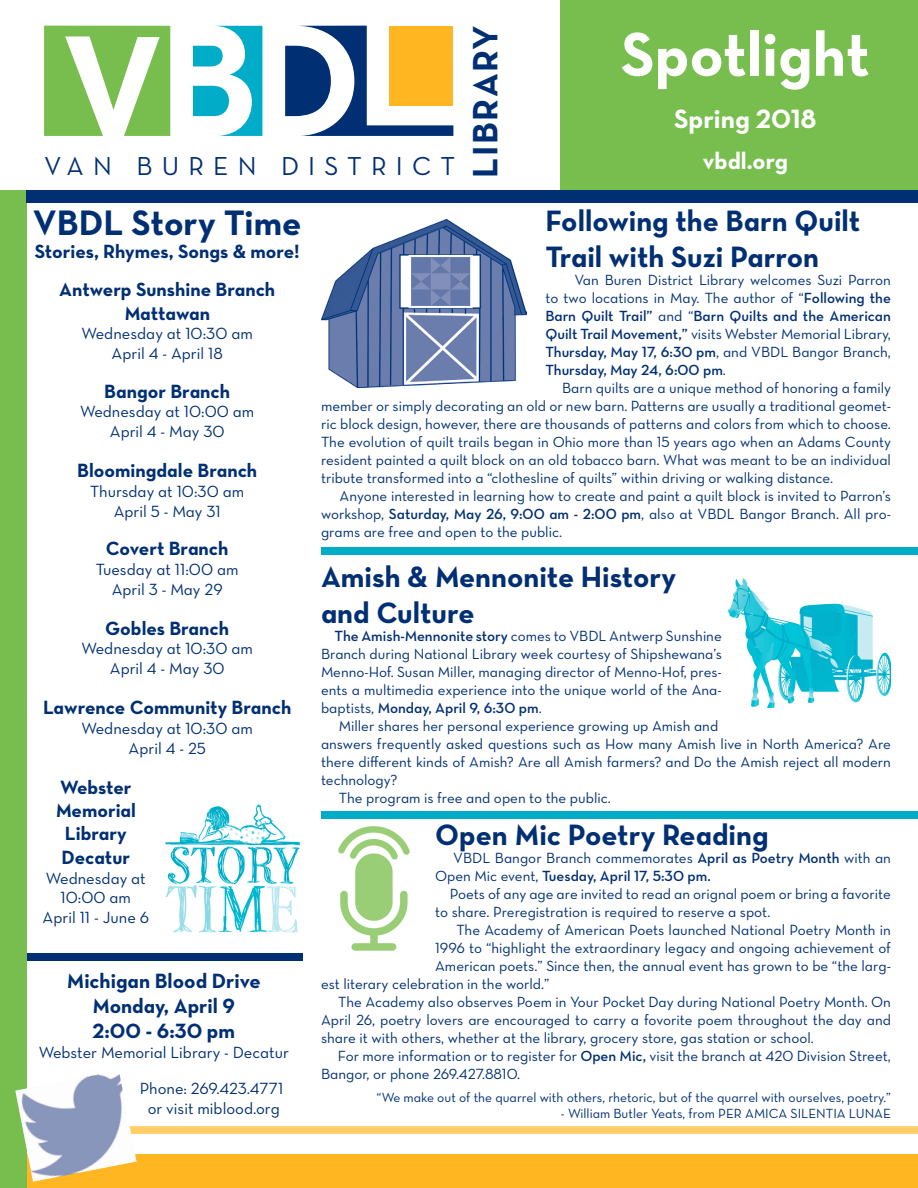
<style>
.page{position:relative;width:918px;height:1188px;background:#fff}
.page>*{position:absolute;margin:0;border:0;box-sizing:border-box;transform-origin:0 0}
.t1{font:63px "Neutra Text Bold Alt";color:#fff}
.t2{font:36px "Neutra Text Bold Alt";color:#002f73}
.t3{font:35.85px "Neutra Text Bold Alt";letter-spacing:.045em;color:#002f73}
.t4{font:30px/36px "Neutra Text Bold Alt";color:#002f73}
.t5{font:27px "Neutra Text Bold Alt";color:#fff}
.t6{font:26.4px "Neutra Text Book Alt";letter-spacing:.345em;color:#002f73}
.t7{font:24px "Neutra Text Bold Alt";color:#fff}
.t8{font:21px/25.2px "Neutra Text Bold Alt";color:#002f73;text-align:center}
.t9{font:19.5px/23.4px "Neutra Text Bold Alt";color:#002f73}
.t10{font:16.5px/19.8px "Neutra Text Book Alt";color:#002f73;text-align:center}
.t11{font:15px/18px "Neutra Text Book Alt";color:#002f73;text-align:justify}
.t12{font:13.5px "Neutra Text Book Alt";color:#002f73}
.s1{font-family:"Neutra Text Demi Alt"}
</style>
<div class="page">
<div style="left:25px;top:1125px;width:893px;height:10px;background:#fff;opacity:.75"></div>
<div style="left:559px;top:0;width:359px;height:191px;background:#77be4e"></div>
<div style="left:0;top:0;width:560px;height:192px;background:#fff"></div>
<svg style="left:285px;top:26px;width:168px;height:110px"></svg>
<svg style="left:193px;top:26px;width:69px;height:110px"></svg>
<svg style="left:44px;top:26px;width:126px;height:110px"></svg>
<div style="left:26px;top:1155px;width:892px;height:33px;background:#ffb620"></div>
<div style="left:0;top:190px;width:27px;height:998px;background:#77be4e"></div>
<div style="left:26px;top:190px;width:892px;height:13px;background:#002f73"></div>
<img style="left:15px;top:1074px;width:122px;height:108px">
<img style="left:321px;top:220px;width:205px;height:167px">
<div style="left:321px;top:547px;width:597px;height:7px;background:#00acc8"></div>
<img style="left:729px;top:578px;width:162px;height:129px">
<div style="left:321px;top:812px;width:597px;height:7px;background:#00acc8"></div>
<img style="left:338px;top:826px;width:72px;height:125px">
<img style="left:165px;top:804px;width:136px;height:129px">
<div style="left:27px;top:953px;width:276px;height:7px;background:#002f73"></div>
<p class="t6" style="left:44px;top:150px;width:412px">VAN BUREN DISTRICT</p>
<p class="t3" style="left:463px;top:178px;width:154px;rotate:-90deg">LIBRARY</p>
<p class="t1" style="left:621px;top:15px;width:250px">Spotlight</p>
<p class="t5" style="left:674px;top:102px;width:144px">Spring 2018</p>
<p class="t7" style="left:703px;top:146px;width:87px">vbdl.org</p>
<p class="t2" style="left:33px;top:200px;width:270px">VBDL Story Time</p>
<p class="t9" style="left:35px;top:240px;width:267px">Stories, Rhymes, Songs &amp; more!</p>
<p class="t9" style="left:59px;top:277px;width:218px">Antwerp Sunshine Branch</p>
<p class="t9" style="left:124px;top:301px;width:87px">Mattawan</p>
<p class="t10" style="left:81px;top:324px;width:173px">Wednesday at 10:30 am</p>
<p class="t10" style="left:112px;top:343px;width:113px">April 4 - April 18</p>
<p class="t9" style="left:104px;top:379px;width:128px">Bangor Branch</p>
<p class="t10" style="left:80px;top:402px;width:176px">Wednesday at 10:00 am</p>
<p class="t10" style="left:110px;top:421px;width:116px">April 4 - May 30</p>
<p class="t9" style="left:77px;top:458px;width:182px">Bloomingdale Branch</p>
<p class="t10" style="left:90px;top:481px;width:156px">Thursday at 10:30 am</p>
<p class="t10" style="left:114px;top:501px;width:109px">April 5 - May 31</p>
<p class="t9" style="left:106px;top:536px;width:124px">Covert Branch</p>
<p class="t10" style="left:96px;top:559px;width:144px">Tuesday at 11:00 am</p>
<p class="t10" style="left:112px;top:579px;width:113px">April 3 - May 29</p>
<p class="t9" style="left:105px;top:616px;width:125px">Gobles Branch</p>
<p class="t10" style="left:81px;top:639px;width:173px">Wednesday at 10:30 am</p>
<p class="t10" style="left:110px;top:658px;width:116px">April 4 - May 30</p>
<p class="t9" style="left:43px;top:695px;width:250px">Lawrence Community Branch</p>
<p class="t10" style="left:81px;top:718px;width:173px">Wednesday at 10:30 am</p>
<p class="t10" style="left:129px;top:738px;width:79px">April 4 - 25</p>
<p class="t9" style="left:60px;top:775px;width:73px">Webster</p>
<p class="t9" style="left:56px;top:798px;width:82px">Memorial</p>
<p class="t9" style="left:62px;top:822px;width:70px">Library<br>Decatur</p>
<p class="t10" style="left:46px;top:868px;width:101px">Wednesday at<br>10:00 am</p>
<p class="t10" style="left:43px;top:907px;width:108px">April 11 - June 6</p>
<p class="t8" style="left:67px;top:968px;width:195px">Michigan Blood Drive<br>Monday, April 9</p>
<p class="t8" style="left:93px;top:1018px;width:144px">2:00 - 6:30 pm</p>
<p class="t10" style="left:39px;top:1042px;width:252px">Webster Memorial Library - Decatur</p>
<p class="t10" style="left:140px;top:1078px;width:145px">Phone: 269.423.4771 or visit miblood.org</p>
<p class="t4" style="left:545px;top:202px;width:317px">Following the Barn Quilt<br>Trail with Suzi Parron</p>
<p class="t11" style="left:545px;top:271px;width:347px;text-indent:29px">Van Buren District Library welcomes Suzi Parron to two locations in May. The author of “<span class="s1">Following the Barn Quilt Trail”</span> and “<span class="s1">Barn Quilts and the American Quilt Trail Movement,”</span> visits Webster Memorial Library, <span class="s1">Thursday, May 17, 6:30 pm</span>, and VBDL Bangor Branch, <span class="s1">Thursday, May 24, 6:00 pm</span>.</p>
<p class="t11" style="left:321px;top:379px;width:572px;text-indent:241px">Barn quilts are a unique method of honoring a family member or simply decorating an old or new barn. Patterns are usually a traditional geomet&shy;ric block design, however, there are thousands of patterns and colors from which to choose.<br>The evolution of quilt trails began in Ohio more than 15 years ago when an Adams County resident painted a quilt block on an old tobacco barn. What was meant to be an individual tribute transformed into a “clothesline of quilts” within driving or walking distance.</p>
<p class="t11" style="left:321px;top:487px;width:571px;text-indent:19px">Anyone interested in learning how to create and paint a quilt block is invited to Parron’s workshop, <span class="s1">Saturday, May 26, 9:00 am - 2:00 pm</span>, also at VBDL Bangor Branch. All pro&shy;grams are free and open to the public.</p>
<p class="t4" style="left:321px;top:558px;width:357px">Amish &amp; Mennonite History and Culture</p>
<p class="t11" style="left:321px;top:627px;width:402px;text-indent:14px"><span class="s1">The Amish-Mennonite story</span> comes to VBDL Antwerp Sunshine Branch during National Library week courtesy of Shipshewana’s Menno-Hof. Susan Miller, managing director of Menno-Hof, pres&shy;ents a multimedia experience into the unique world of the Ana&shy;baptists, <span class="s1">Monday, April 9, 6:30 pm</span>.</p>
<p class="t11" style="left:339px;top:717px;width:381px">Miller shares her personal experience growing up Amish and</p>
<p class="t11" style="left:321px;top:735px;width:572px">answers frequently asked questions such as How many Amish live in North America? Are there different kinds of Amish? Are all Amish farmers? and Do the Amish reject all modern technology?</p>
<p class="t11" style="left:339px;top:789px;width:274px">The program is free and open to the public.</p>
<p class="t4" style="left:435px;top:816px;width:335px">Open Mic Poetry Reading</p>
<p class="t11" style="left:435px;top:848px;width:457px;text-indent:18px">VBDL Bangor Branch commemorates <span class="s1">April as Poetry Month</span> with an<br>Open Mic event, <span class="s1">Tuesday, April 17, 5:30 pm.</span></p>
<p class="t11" style="left:435px;top:884px;width:457px;text-indent:15px">Poets of any age are invited to read an orignal poem or bring a favorite to share. Preregistration is required to reserve a spot.</p>
<p class="t11" style="left:456px;top:920px;width:436px">The Academy of American Poets launched National Poetry Month in</p>
<p class="t11" style="left:435px;top:938px;width:457px">1996 to “highlight the extraordinary legacy and ongoing achievement of</p>
<p class="t11" style="left:435px;top:956px;width:457px">American poets.” Since then, the annual event has grown to be “the larg-</p>
<p class="t11" style="left:321px;top:974px;width:230px">est literary celebration in the world.”</p>
<p class="t11" style="left:321px;top:992px;width:572px;text-indent:17px">The Academy also observes Poem in Your Pocket Day during National Poetry Month. On April 26, poetry lovers are encouraged to carry a fovorite poem throughout the day and share it with others, whether at the library, grocery store, gas station or school.</p>
<p class="t11" style="left:321px;top:1046px;width:572px;text-indent:17px">For more information or to register for <span class="s1">Open Mic,</span> visit the branch at 420 Division Street,<br>Bangor, or phone 269.427.8810.</p>
<p class="t12" style="left:377px;top:1089px;width:516px">“We make out of the quarrel with others, rhetoric, but of the quarrel with ourselves, poetry.”</p>
<p class="t12" style="left:561px;top:1106px;width:332px">- William Butler Yeats, from PER AMICA SILENTIA LUNAE</p>
</div>
